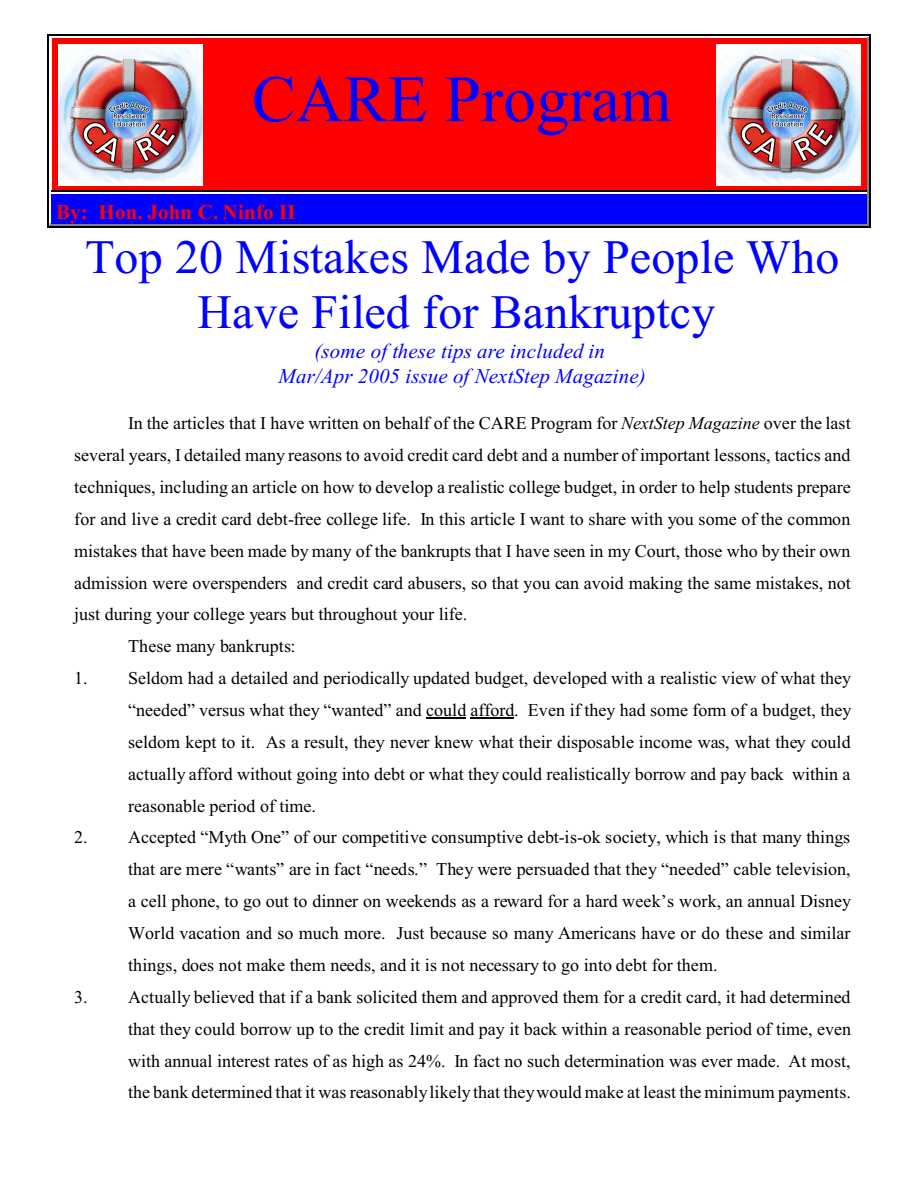
<style>
.page{position:relative;width:918px;height:1188px;background:#fff}
.page>*{position:absolute;margin:0;border:0;box-sizing:border-box;transform-origin:0 0}
.t1{font:66px "Times New Roman";color:#00f}
.t2{font:48px/55.2px "Times New Roman";letter-spacing:.005em;color:#00f;text-align:center}
.t3{font:italic 21px/24.6px "Times New Roman";letter-spacing:.005em;color:#00f;text-align:center}
.t4{font:700 21px "Times New Roman";letter-spacing:.01em;color:#f00}
.t5{font:18px/31.8px "Times New Roman";color:#000;text-align:justify}
.s1{font-style:italic}
</style>
<div class="page">
<hr style="left:867px;top:37px;width:1px;height:153px;background:#808080">
<hr style="left:50px;top:37px;width:818px;height:1px;background:#fff">
<hr style="left:868px;top:35px;width:1px;height:155px;background:#808080">
<hr style="left:49px;top:35px;width:820px;height:2px;background:#fff">
<hr style="left:47px;top:34px;width:2px;height:156px;background:#000">
<hr style="left:869px;top:34px;width:2px;height:156px;background:#000">
<hr style="left:47px;top:34px;width:823px;height:1px;background:#000">
<div style="left:52px;top:38px;width:814px;height:152px;background:#f00"></div>
<hr style="left:50px;top:224px;width:409px;height:1px;background:#808080">
<hr style="left:49px;top:225px;width:410px;height:2px;background:#808080">
<hr style="left:47px;top:190px;width:2px;height:38px;background:#000">
<hr style="left:47px;top:227px;width:412px;height:1px;background:#000">
<div style="left:52px;top:193px;width:407px;height:31px;background:#00f"></div>
<hr style="left:52px;top:193px;width:407px;height:1px;background:#fff">
<hr style="left:52px;top:190px;width:407px;height:1px;background:#000">
<hr style="left:867px;top:191px;width:1px;height:34px;background:#808080">
<hr style="left:459px;top:224px;width:409px;height:1px;background:#808080">
<hr style="left:868px;top:190px;width:1px;height:36px;background:#808080">
<hr style="left:459px;top:225px;width:410px;height:2px;background:#808080">
<hr style="left:869px;top:190px;width:2px;height:38px;background:#000">
<hr style="left:459px;top:227px;width:411px;height:1px;background:#000">
<div style="left:459px;top:193px;width:407px;height:31px;background:#00f"></div>
<hr style="left:459px;top:193px;width:407px;height:1px;background:#fff">
<hr style="left:459px;top:190px;width:407px;height:1px;background:#000">
<img style="left:717px;top:44px;width:144px;height:141px">
<img style="left:59px;top:44px;width:144px;height:141px">
<hr style="left:426px;top:718px;width:40px;height:1px;background:#000">
<hr style="left:471px;top:718px;width:43px;height:1px;background:#000">
<h1 class="t1" style="left:252px;top:75px;width:421px">CARE Program</h1>
<p class="t4" style="left:56px;top:205px;width:241px">By: Hon. John C. Ninfo II</p>
<h2 class="t2" style="left:85px;top:234px;width:756px">Top 20 Mistakes Made by People Who<br>Have Filed for Bankruptcy</h2>
<p class="t3" style="left:279px;top:341px;width:369px">(some of these tips are included in<br>Mar/Apr 2005 issue of NextStep Magazine)</p>
<p class="t5" style="left:128px;top:409px;width:724px">In the articles that I have written on behalf of the CARE Program for <span class="s1">NextStep Magazine</span> over the last</p>
<p class="t5" style="left:74px;top:441px;width:778px">several years, I detailed many reasons to avoid credit card debt and a number of important lessons, tactics and</p>
<p class="t5" style="left:74px;top:473px;width:778px">techniques, including an article on how to develop a realistic college budget, in order to help students prepare</p>
<p class="t5" style="left:74px;top:505px;width:778px">for and live a credit card debt-free college life. In this article I want to share with you some of the common</p>
<p class="t5" style="left:74px;top:537px;width:778px">mistakes that have been made by many of the bankrupts that I have seen in my Court, those who by their own</p>
<p class="t5" style="left:74px;top:568px;width:778px">admission were overspenders and credit card abusers, so that you can avoid making the same mistakes, not</p>
<p class="t5" style="left:74px;top:600px;width:395px">just during your college years but throughout your life.</p>
<p class="t5" style="left:128px;top:632px;width:169px">These many bankrupts:</p>
<p class="t5" style="left:128px;top:664px;width:725px;text-indent:-54px">1. Seldom had a detailed and periodically updated budget, developed with a realistic view of what they “needed” versus what they “wanted” and could afford. Even if they had some form of a budget, they seldom kept to it. As a result, they never knew what their disposable income was, what they could actually afford without going into debt or what they could realistically borrow and pay back within a reasonable period of time.</p>
<p class="t5" style="left:128px;top:823px;width:725px;text-indent:-54px">2. Accepted “Myth One” of our competitive consumptive debt-is-ok society, which is that many things that are mere “wants” are in fact “needs.” They were persuaded that they “needed” cable television, a cell phone, to go out to dinner on weekends as a reward for a hard week’s work, an annual Disney World vacation and so much more. Just because so many Americans have or do these and similar things, does not make them needs, and it is not necessary to go into debt for them.</p>
<p class="t5" style="left:128px;top:983px;width:724px;text-indent:-54px">3. Actually believed that if a bank solicited them and approved them for a credit card, it had determined that they could borrow up to the credit limit and pay it back within a reasonable period of time, even with annual interest rates of as high as 24%. In fact no such determination was ever made. At most, the bank determined that it was reasonably likely that they would make at least the minimum payments.</p>
</div>
